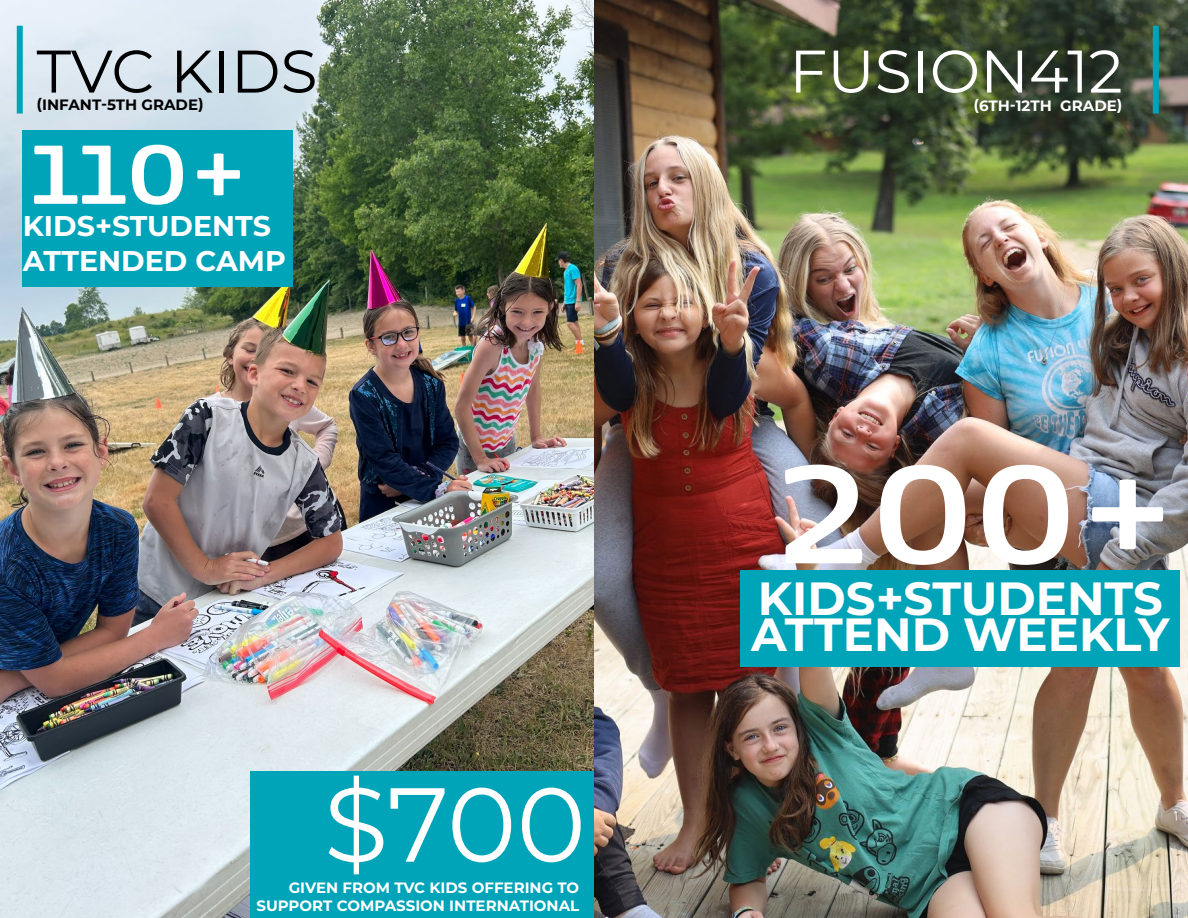
<style>
.page{position:relative;width:1188px;height:918px;background:#fff}
.page>*{position:absolute;margin:0;border:0;box-sizing:border-box;transform-origin:0 0}
.t1{font:700 165px "Kobenhavn";color:#fff}
.t2{font:105px "Montserrat";color:#fff}
.t3{font:700 99px "Kobenhavn";color:#fff}
.t4{font:60px "Montserrat";color:#fff}
.t5{font:60px "Montserrat";color:#000}
.t6{font:700 46.5px/36px "Montserrat";color:#fff}
.t7{font:700 28.5px/34.2px "Montserrat";color:#fff}
.t8{font:700 15px/18px "Montserrat";color:#fff;text-align:right}
.t9{font:700 15px "Montserrat";color:#000}
</style>
<div class="page">
<img style="left:594px;top:0;width:594px;height:918px">
<div style="left:1153px;top:26px;width:6px;height:88px;background:#00a4b9"></div>
<img style="left:0;top:0;width:594px;height:918px">
<div style="left:741px;top:570px;width:439px;height:96px;background:#00a4b9"></div>
<div style="left:23px;top:131px;width:270px;height:156px;background:#00a4b9"></div>
<h3 class="t5" style="left:37px;top:30px;width:282px">TVC KIDS</h3>
<h3 class="t4" style="left:789px;top:30px;width:335px">FUSION412</h3>
<p class="t9" style="left:37px;top:94px;width:169px">(INFANT-5TH GRADE)</p>
<p class="t8" style="left:973px;top:96px;width:151px">(6TH-12TH GRADE)</p>
<h3 class="t3" style="left:31px;top:102px;width:220px">110+</h3>
<h3 class="t7" style="left:23px;top:208px;width:265px">KIDS+STUDENTS<br>ATTENDED CAMP</h3>
<h2 class="t2" style="left:324px;top:752px;width:264px">$700</h2>
<p class="t8" style="left:256px;top:878px;width:324px">GIVEN FROM TVC KIDS OFFERING TO<br>SUPPORT COMPASSION INTERNATIONAL</p>
<h1 class="t1" style="left:778px;top:393px;width:401px">200+</h1>
<h3 class="t6" style="left:751px;top:578px;width:420px">KIDS+STUDENTS<br>ATTEND WEEKLY</h3>
</div>
